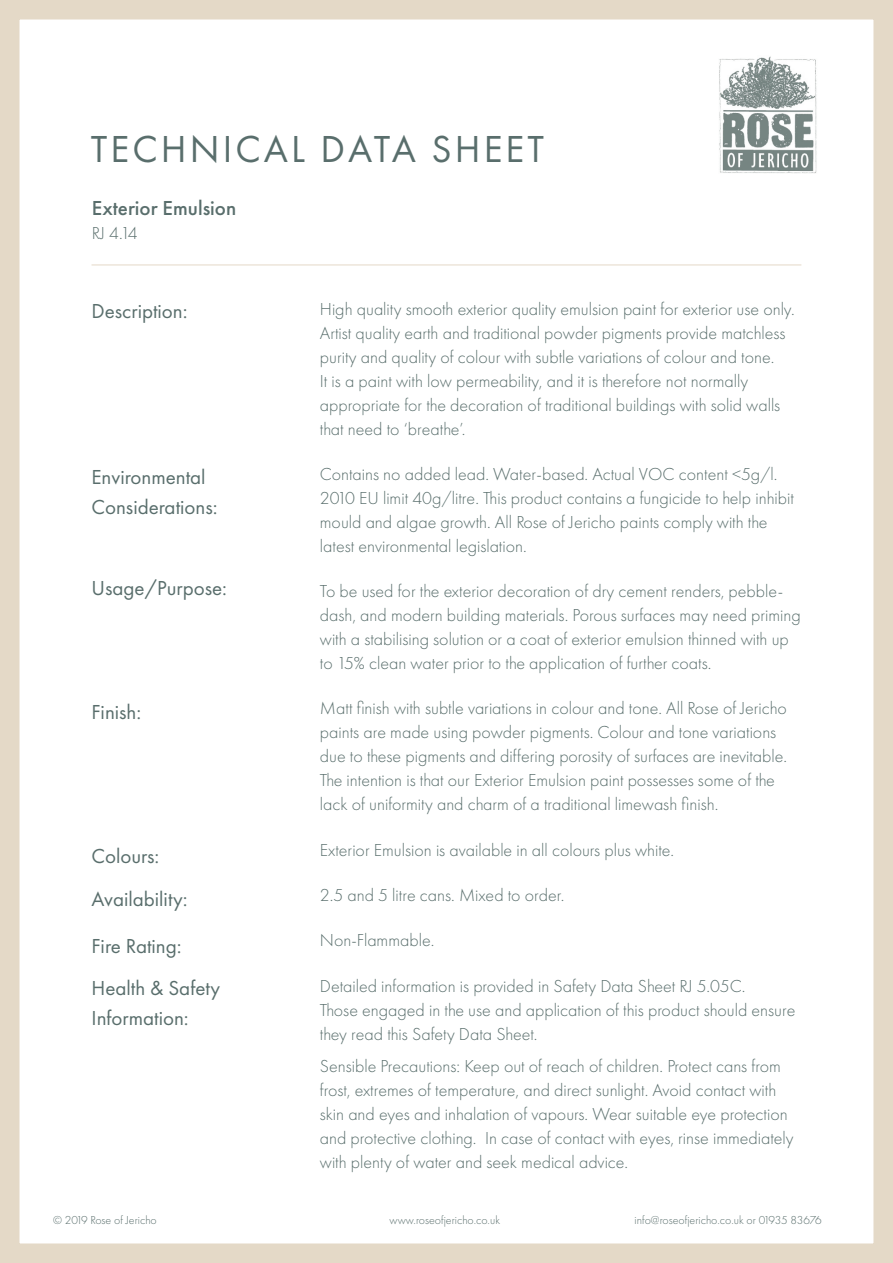
<style>
.page{position:relative;width:893px;height:1263px;background:#fff}
.page>*{position:absolute;margin:0;border:0;box-sizing:border-box;transform-origin:0 0}
.t1{font:39px "Futura PT";letter-spacing:.08em;color:#596e6c}
.t2{font:21px/30px "Futura PT";color:#596e6c}
.t3{font:500 21px "Futura PT";color:#596e6c}
.t4{font:300 18px/24px "Futura PT";color:#596e6c}
.t5{font:300 12px "Futura PT";color:#596e6c}
</style>
<div class="page">
<div style="left:0;top:0;width:893px;height:1263px;border:20px solid #e4d9c7"></div>
<hr style="left:92px;top:265px;width:709px;height:1px;background:#e4d9c7">
<img style="left:719px;top:56px;width:98px;height:118px">
<p class="t1" style="left:91px;top:126px;width:455px">TECHNICAL DATA SHEET</p>
<p class="t3" style="left:92px;top:195px;width:146px">Exterior Emulsion</p>
<p class="t4" style="left:92px;top:221px;width:47px">RJ 4.14</p>
<p class="t2" style="left:92px;top:296px;width:98px">Description:</p>
<p class="t2" style="left:92px;top:462px;width:128px">Environmental<br>Considerations:</p>
<p class="t2" style="left:92px;top:573px;width:137px">Usage/Purpose:</p>
<p class="t2" style="left:92px;top:697px;width:51px">Finish:</p>
<p class="t2" style="left:92px;top:841px;width:69px">Colours:</p>
<p class="t2" style="left:92px;top:883px;width:98px">Availability:</p>
<p class="t2" style="left:92px;top:930px;width:92px">Fire Rating:</p>
<p class="t2" style="left:92px;top:973px;width:130px">Health &amp; Safety<br>Information:</p>
<p class="t4" style="left:320px;top:297px;width:476px">High quality smooth exterior quality emulsion paint for exterior use only.<br>Artist quality earth and traditional powder pigments provide matchless purity and quality of colour with subtle variations of colour and tone.<br>It is a paint with low permeability, and it is therefore not normally appropriate for the decoration of traditional buildings with solid walls that need to ‘breathe’.</p>
<p class="t4" style="left:320px;top:462px;width:475px">Contains no added lead. Water-based. Actual VOC content &lt;5g/l.<br>2010 EU limit 40g/litre. This product contains a fungicide to help inhibit mould and algae growth. All Rose of Jericho paints comply with the latest environmental legislation.</p>
<p class="t4" style="left:320px;top:579px;width:482px">To be used for the exterior decoration of dry cement renders, pebble&shy;dash, and modern building materials. Porous surfaces may need priming with a stabilising solution or a coat of exterior emulsion thinned with up to 15% clean water prior to the application of further coats.</p>
<p class="t4" style="left:320px;top:696px;width:469px">Matt finish with subtle variations in colour and tone. All Rose of Jericho paints are made using powder pigments. Colour and tone variations due to these pigments and differing porosity of surfaces are inevitable.<br>The intention is that our Exterior Emulsion paint possesses some of the lack of uniformity and charm of a traditional limewash finish.</p>
<p class="t4" style="left:320px;top:838px;width:356px">Exterior Emulsion is available in all colours plus white.</p>
<p class="t4" style="left:320px;top:883px;width:246px">2.5 and 5 litre cans. Mixed to order.</p>
<p class="t4" style="left:320px;top:928px;width:116px">Non-Flammable.</p>
<p class="t4" style="left:320px;top:974px;width:477px">Detailed information is provided in Safety Data Sheet RJ 5.05C.<br>Those engaged in the use and application of this product should ensure they read this Safety Data Sheet.</p>
<p class="t4" style="left:320px;top:1054px;width:475px">Sensible Precautions: Keep out of reach of children. Protect cans from frost, extremes of temperature, and direct sunlight. Avoid contact with skin and eyes and inhalation of vapours. Wear suitable eye protection and protective clothing. In case of contact with eyes, rinse immediately with plenty of water and seek medical advice.</p>
<p class="t5" style="left:53px;top:1213px;width:105px">© 2019 Rose of Jericho</p>
<p class="t5" style="left:390px;top:1213px;width:112px">www.roseofjericho.co.uk</p>
<p class="t5" style="left:635px;top:1213px;width:189px">info@roseofjericho.co.uk or 01935 83676</p>
</div>
